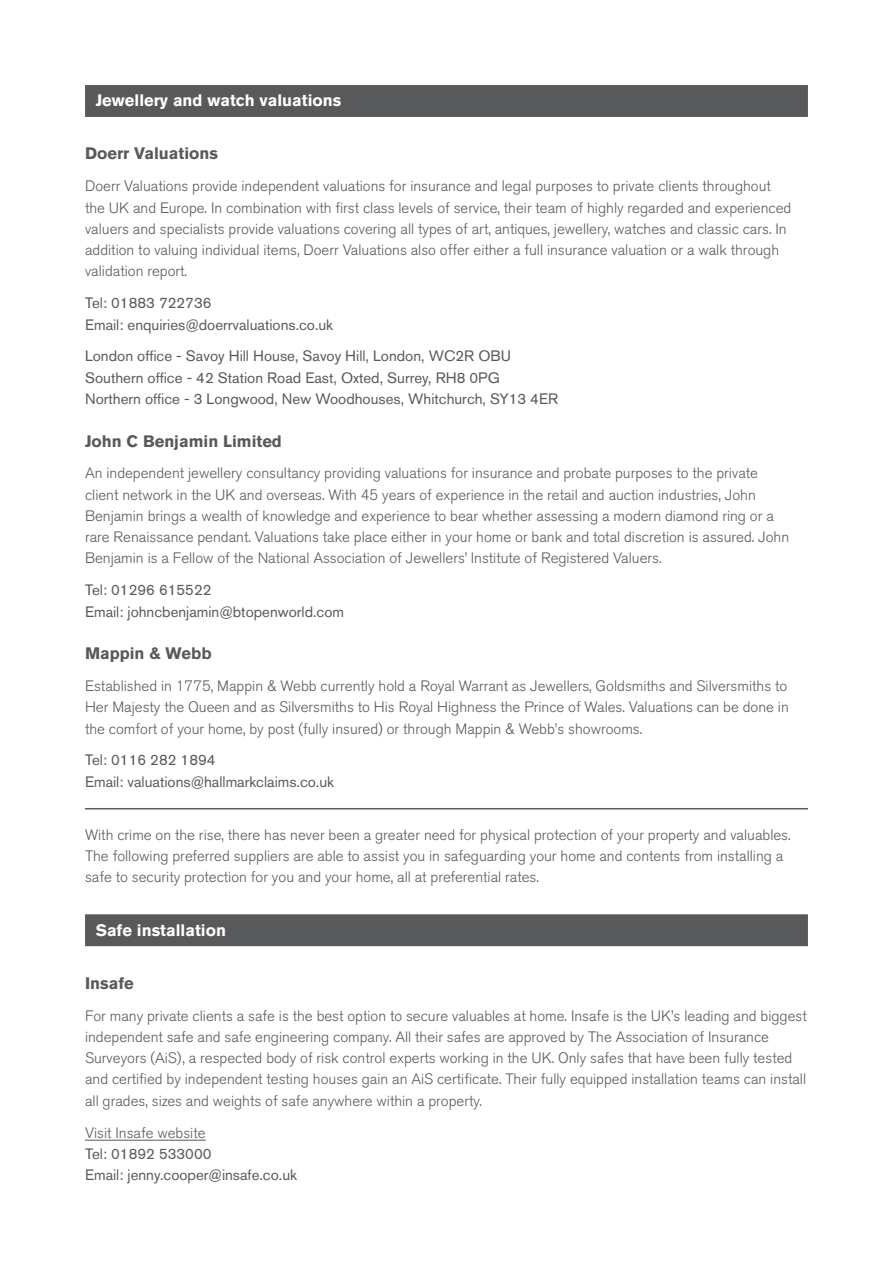
<style>
.page{position:relative;width:893px;height:1263px;background:#fff}
.page>*{position:absolute;margin:0;border:0;box-sizing:border-box;transform-origin:0 0}
.t1{font:700 16.5px "Akzidenz Grotesk BQ";color:#58595b}
.t2{font:700 16.5px "Akzidenz Grotesk BQ";color:#fff}
.t3{font:300 15px/21.3px "Akzidenz Grotesk BQ";color:#58595b}
.t4{font:15px/21.3px "Akzidenz Grotesk BQ";color:#58595b}
</style>
<div class="page">
<hr style="left:85px;top:808px;width:723px;height:1px;background:#58595b">
<hr style="left:85px;top:1140px;width:121px;height:1px;background:#58595b">
<div style="left:85px;top:85px;width:723px;height:32px;background:#58595b"></div>
<div style="left:85px;top:914px;width:723px;height:32px;background:#58595b"></div>
<p class="t2" style="left:96px;top:91px;width:247px">Jewellery and watch valuations</p>
<h4 class="t1" style="left:85px;top:144px;width:134px">Doerr Valuations</h4>
<p class="t3" style="left:85px;top:176px;width:708px">Doerr Valuations provide independent valuations for insurance and legal purposes to private clients throughout the UK and Europe. In combination with frst class levels of service, their team of highly regarded and experienced valuers and specialists provide valuations covering all types of art, antiques, jewellery, watches and classic cars. In addition to valuing individual items, Doerr Valuations also offer either a full insurance valuation or a walk through validation report.</p>
<p class="t4" style="left:85px;top:292px;width:250px">Tel: 01883 722736<br>Email: enquiries@doerrvaluations.co.uk</p>
<p class="t4" style="left:85px;top:345px;width:475px">London offce - Savoy Hill House, Savoy Hill, London, WC2R OBU<br>Southern offce - 42 Station Road East, Oxted, Surrey, RH8 0PG<br>Northern offce - 3 Longwood, New Woodhouses, Whitchurch, SY13 4ER</p>
<h4 class="t1" style="left:85px;top:431px;width:198px">John C Benjamin Limited</h4>
<p class="t3" style="left:85px;top:463px;width:706px">An independent jewellery consultancy providing valuations for insurance and probate purposes to the private client network in the UK and overseas. With 45 years of experience in the retail and auction industries, John Benjamin brings a wealth of knowledge and experience to bear whether assessing a modern diamond ring or a rare Renaissance pendant. Valuations take place either in your home or bank and total discretion is assured. John Benjamin is a Fellow of the National Association of Jewellers’ Institute of Registered Valuers.</p>
<p class="t4" style="left:85px;top:579px;width:261px">Tel: 01296 615522<br>Email: johncbenjamin@btopenworld.com</p>
<h4 class="t1" style="left:85px;top:644px;width:128px">Mappin &amp; Webb</h4>
<p class="t3" style="left:85px;top:675px;width:705px;text-align:justify">Established in 1775, Mappin &amp; Webb currently hold a Royal Warrant as Jewellers, Goldsmiths and Silversmiths to Her Majesty the Queen and as Silversmiths to His Royal Highness the Prince of Wales. Valuations can be done in the comfort of your home, by post (fully insured) or through Mappin &amp; Webb’s showrooms.</p>
<p class="t4" style="left:85px;top:749px;width:251px">Tel: 0116 282 1894<br>Email: valuations@hallmarkclaims.co.uk</p>
<p class="t3" style="left:85px;top:824px;width:707px">With crime on the rise, there has never been a greater need for physical protection of your property and valuables.<br>The following preferred suppliers are able to assist you in safeguarding your home and contents from installing a safe to security protection for you and your home, all at preferential rates.</p>
<p class="t2" style="left:96px;top:920px;width:132px">Safe installation</p>
<h4 class="t1" style="left:85px;top:973px;width:50px">Insafe</h4>
<p class="t3" style="left:85px;top:1005px;width:723px">For many private clients a safe is the best option to secure valuables at home. Insafe is the UK’s leading and biggest independent safe and safe engineering company. All their safes are approved by The Association of Insurance Surveyors (AiS), a respected body of risk control experts working in the UK. Only safes that have been fully tested and certifed by independent testing houses gain an AiS certifcate. Their fully equipped installation teams can install all grades, sizes and weights of safe anywhere within a property.</p>
<p class="t3" style="left:85px;top:1122px;width:122px">Visit Insafe website</p>
<p class="t4" style="left:85px;top:1143px;width:214px">Tel: 01892 533000<br>Email: jenny.cooper@insafe.co.uk</p>
</div>
